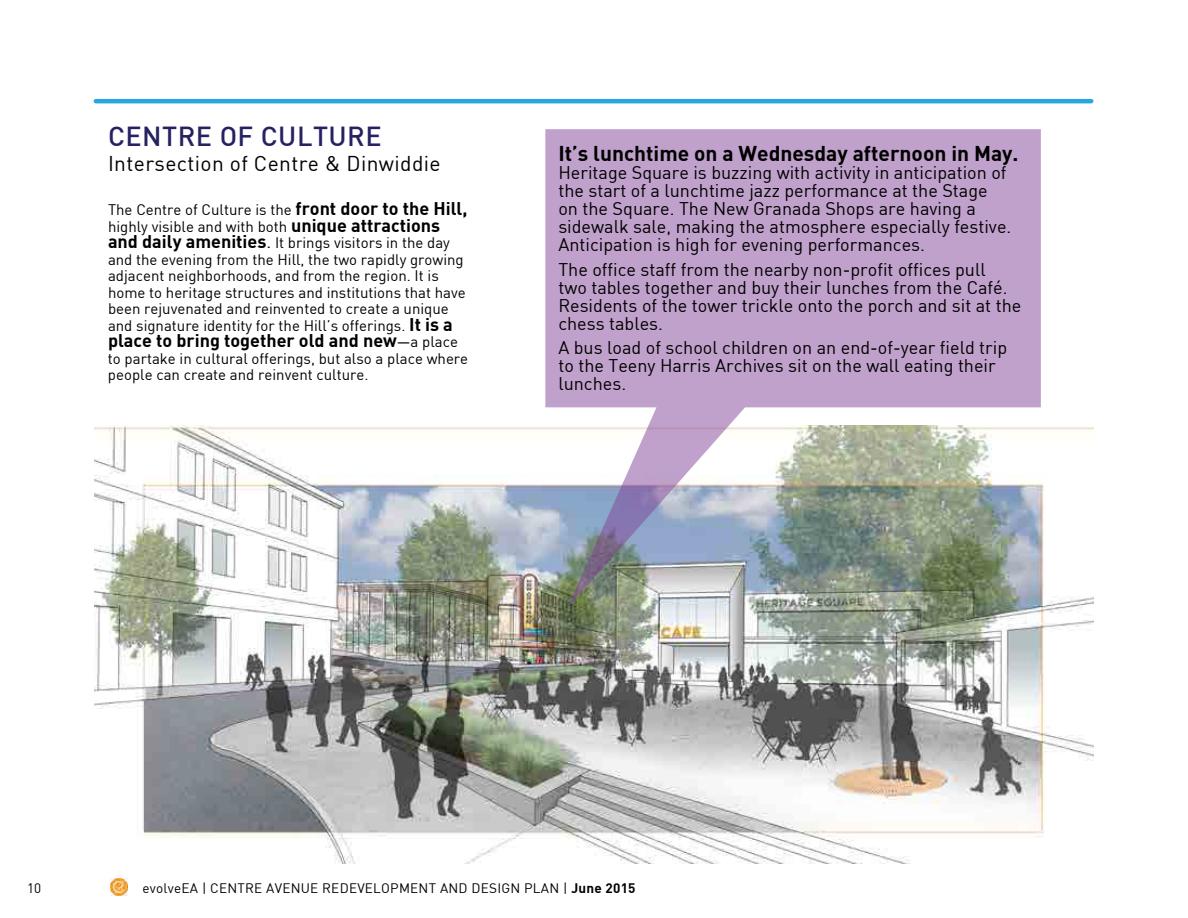
<style>
.page{position:relative;width:1188px;height:918px;background:#fff}
.page>*{position:absolute;margin:0;border:0;box-sizing:border-box;transform-origin:0 0}
.t1{font:500 27px "DIN";letter-spacing:.02em;color:#262262}
.t2{font:700 21px "DIN";color:#000}
.t3{font:21px "DIN";letter-spacing:.02em;color:#000}
.t4{font:18px/18px "DIN";color:#000}
.t5{font:700 18px "DIN";color:#000}
.t6{font:15px/16.5px "DIN";color:#000}
.t7{font:13.5px "DIN";letter-spacing:.02em;color:#000}
.s1{font-weight:700;font-size:18px}
.s2{font-size:18px}
.s3{font-weight:400;font-size:15px}
.s4{font-weight:700}
</style>
<div class="page">
<img style="left:110px;top:879px;width:17px;height:17px">
<hr style="left:96px;top:99px;width:995px;height:4px;background:#25a7df">
<img style="left:94px;top:426px;width:1000px;height:438px">
<svg style="left:545px;top:129px;width:496px;height:479px;background:#b8a9c1"></svg>
<h1 class="t1" style="left:108px;top:119px;width:275px">CENTRE OF CULTURE</h1>
<p class="t3" style="left:108px;top:151px;width:334px">Intersection of Centre &amp; Dinwiddie</p>
<p class="t2" style="left:558px;top:140px;width:462px">It’s lunchtime on a Wednesday afternoon in May.</p>
<p class="t4" style="left:558px;top:163px;width:455px">Heritage Square is buzzing with activity in anticipation of the start of a lunchtime jazz performance at the Stage on the Square. The New Granada Shops are having a sidewalk sale, making the atmosphere especially festive.<br>Anticipation is high for evening performances.</p>
<p class="t4" style="left:558px;top:260px;width:465px">The office staff from the nearby non-profit offices pull<br>two tables together and buy their lunches from the Café.<br>Residents of the tower trickle onto the porch and sit at the chess tables.</p>
<p class="t4" style="left:558px;top:339px;width:450px">A bus load of school children on an end-of-year field trip to the Teeny Harris Archives sit on the wall eating their lunches.</p>
<p class="t6" style="left:108px;top:201px;width:361px">The Centre of Culture is the <span class="s1">front door to the Hill, </span>highly visible and with both <span class="s1">unique attractions and daily amenities</span><span class="s2">.</span> It brings visitors in the day and the evening from the Hill, the two rapidly growing adjacent neighborhoods, and from the region. It is home to heritage structures and institutions that have been rejuvenated and reinvented to create a unique and signature identity for the Hill’s offerings. <span class="s1">It is a</span></p>
<p class="t5" style="left:108px;top:329px;width:352px">place to bring together old and new<span class="s3">—a place</span></p>
<p class="t6" style="left:108px;top:350px;width:362px">to partake in cultural offerings, but also a place where people can create and reinvent culture.</p>
<p class="t7" style="left:27px;top:879px;width:16px">10</p>
<p class="t7" style="left:143px;top:879px;width:495px">evolveEA | CENTRE AVENUE REDEVELOPMENT AND DESIGN PLAN | <span class="s4">June 2015</span></p>
</div>
